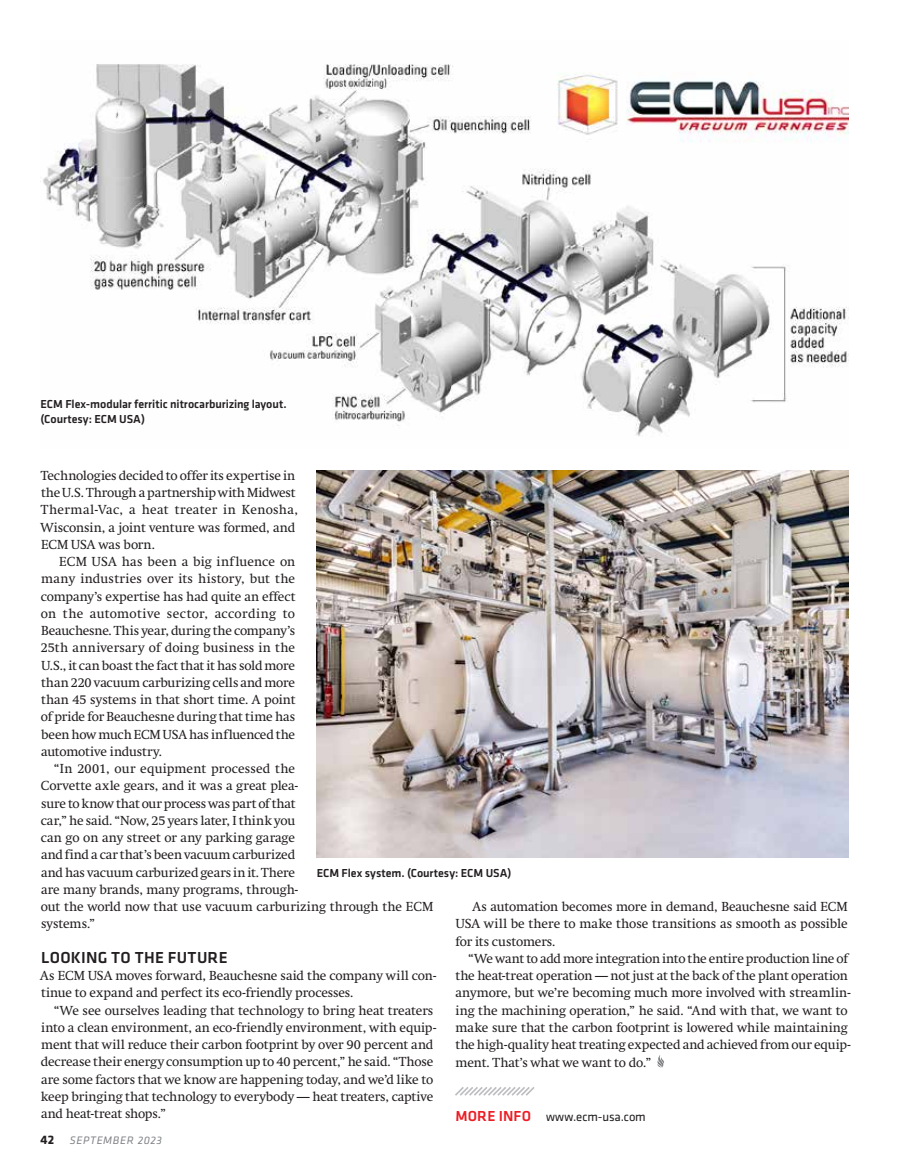
<style>
.page{position:relative;width:905px;height:1175px;background:#fff}
.page>*{position:absolute;margin:0;border:0;box-sizing:border-box;transform-origin:0 0}
.t1{font:500 16.5px "Klavika Basic";letter-spacing:.02em;color:#231f20}
.t2{font:12.9px/17.2px "Swift";letter-spacing:-.005em;color:#231f20}
.t3{font:12.75px "Klavika Basic";letter-spacing:-.01em;color:#231f20}
.t4{font:500 12px/15px "Klavika Basic";color:#231f20}
.t5{font:italic 11.25px "Klavika Basic";letter-spacing:.055em;color:#808285}
.s1{font-weight:500;font-size:15px;color:#ed1d24}
.s2{font-weight:700;font-style:normal;font-size:12.75px;color:#231f20}
</style>
<div class="page">
<svg style="left:455px;top:1087px;width:80px;height:9px"></svg>
<svg style="left:657px;top:1055px;width:7px;height:13px"></svg>
<img style="left:43px;top:64px;width:805px;height:372px">
<img style="left:317px;top:470px;width:531px;height:387px">
<p class="t4" style="left:40px;top:396px;width:248px">ECM Flex-modular ferritic nitrocarburizing layout. (Courtesy: ECM USA)</p>
<p class="t2" style="left:41px;top:466px;width:259px">Technologies decided to offer its expertise in the U.S. Through a partnership with Midwest Thermal-Vac, a heat treater in Kenosha, Wisconsin, a joint venture was formed, and ECM USA was born.</p>
<p class="t2" style="left:41px;top:553px;width:256px;text-align:justify;text-indent:18px">ECM USA has been a big influence on many industries over its history, but the company’s expertise has had quite an effect on the automotive sector, according to Beauchesne. This year, during the company’s 25th anniversary of doing business in the U.S., it can boast the fact that it has sold more than 220 vacuum carburizing cells and more than 45 systems in that short time. A point of pride for Beauchesne during that time has been how much ECM USA has influenced the automotive industry.</p>
<p class="t2" style="left:41px;top:760px;width:394px;text-indent:13px">“In 2001, our equipment processed the<br>Corvette axle gears, and it was a great plea-<br>sure to know that our process was part of that<br>car,” he said. “Now, 25 years later, I think you<br>can go on any street or any parking garage<br>and find a car that’s been vacuum carburized<br>and has vacuum carburized gears in it. There<br>are many brands, many programs, through-<br>out the world now that use vacuum carburizing through the ECM systems.”</p>
<p class="t1" style="left:41px;top:946px;width:188px">LOOKING TO THE FUTURE</p>
<p class="t2" style="left:40px;top:967px;width:397px">As ECM USA moves forward, Beauchesne said the company will con&shy;tinue to expand and perfect its eco-friendly processes.</p>
<p class="t2" style="left:41px;top:1001px;width:397px;text-indent:13px">“We see ourselves leading that technology to bring heat treaters into a clean environment, an eco-friendly environment, with equip&shy;ment that will reduce their carbon footprint by over 90 percent and decrease their energy consumption up to 40 percent,” he said. “Those are some factors that we know are happening today, and we’d like to keep bringing that technology to everybody — heat treaters, captive and heat-treat shops.”</p>
<p class="t4" style="left:317px;top:865px;width:196px">ECM Flex system. (Courtesy: ECM USA)</p>
<p class="t2" style="left:455px;top:898px;width:394px;text-align:justify;text-indent:17px">As automation becomes more in demand, Beauchesne said ECM USA will be there to make those transitions as smooth as possible for its customers.</p>
<p class="t2" style="left:455px;top:949px;width:396px;text-indent:13px">“We want to add more integration into the entire production line of the heat-treat operation — not just at the back of the plant operation anymore, but we’re becoming much more involved with streamlin&shy;ing the machining operation,” he said. “And with that, we want to make sure that the carbon footprint is lowered while maintaining the high-quality heat treating expected and achieved from our equip&shy;ment. That’s what we want to do.”</p>
<p class="t3" style="left:455px;top:1108px;width:192px"><span class="s1">MORE INFO</span> www.ecm-usa.com</p>
<p class="t5" style="left:40px;top:1133px;width:123px"><span class="s2">42</span> SEPTEMBER 2023</p>
</div>
